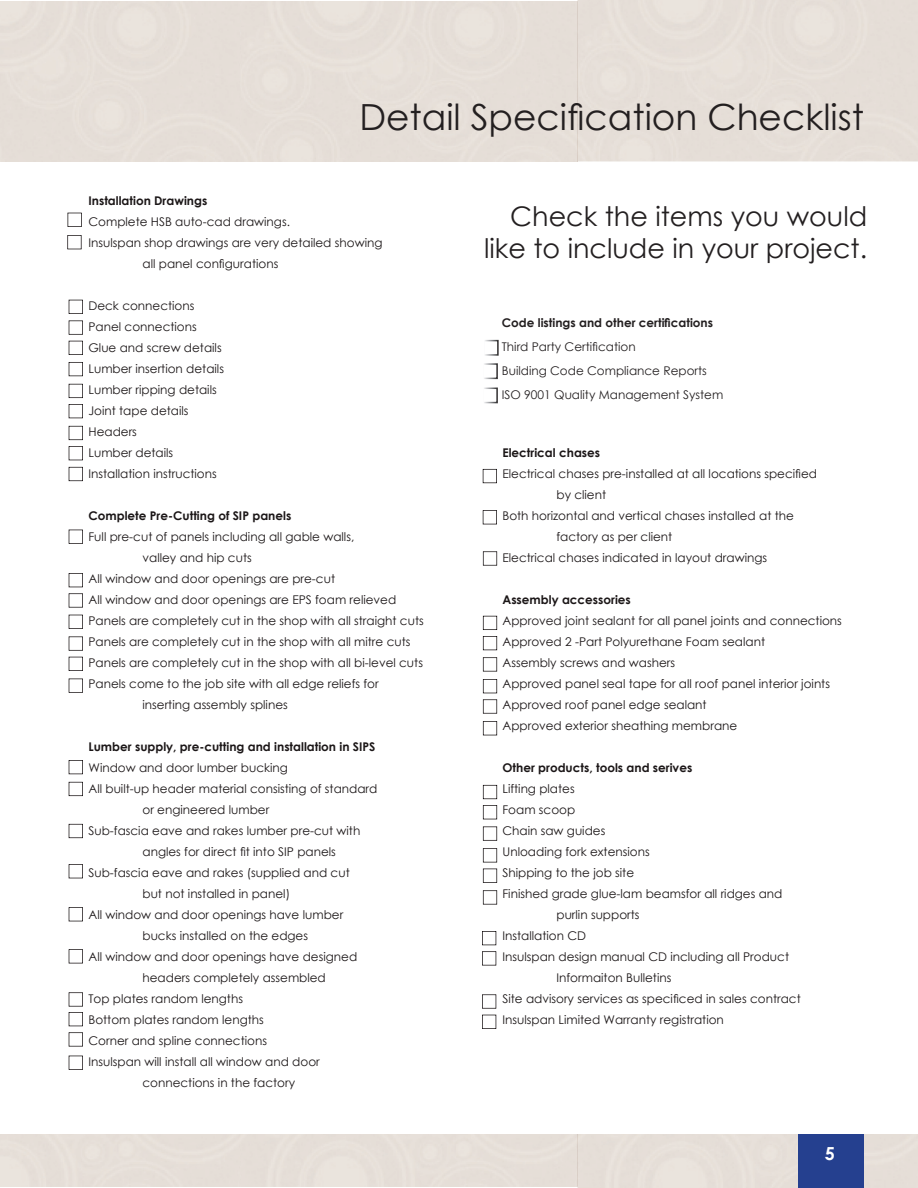
<style>
.page{position:relative;width:918px;height:1188px;background:#fff}
.page>*{position:absolute;margin:0;border:0;box-sizing:border-box;transform-origin:0 0}
.t1{font:36px "Century Gothic";color:#231f20}
.t2{font:27px/32.4px "Century Gothic";color:#231f20;text-align:right}
.t3{font:700 18px "Century Gothic";color:#fff}
.t4{font:12px/21px "Century Gothic";color:#1b1617}
.t5{font:700 12px "Century Gothic";color:#1b1617}
.t6{font:12px/24px "Century Gothic";color:#231f20}
.t7{font:700 12px "Century Gothic";color:#231f20}
</style>
<div class="page">
<img style="left:578px;top:1134px;width:1px;height:53px">
<img style="left:240px;top:1134px;width:1px;height:53px">
<div style="left:798px;top:1134px;width:66px;height:54px;background:#25408f"></div>
<img style="left:578px;top:1px;width:1px;height:160px">
<img style="left:240px;top:1px;width:1px;height:160px">
<svg style="left:68px;top:213px;width:14px;height:14px"></svg>
<svg style="left:67px;top:235px;width:15px;height:14px"></svg>
<svg style="left:69px;top:300px;width:14px;height:14px"></svg>
<svg style="left:69px;top:320px;width:14px;height:15px"></svg>
<svg style="left:69px;top:341px;width:14px;height:14px"></svg>
<svg style="left:69px;top:362px;width:14px;height:14px"></svg>
<svg style="left:69px;top:384px;width:14px;height:14px"></svg>
<svg style="left:69px;top:404px;width:14px;height:14px"></svg>
<svg style="left:69px;top:426px;width:14px;height:14px"></svg>
<svg style="left:69px;top:446px;width:14px;height:14px"></svg>
<svg style="left:69px;top:467px;width:14px;height:14px"></svg>
<svg style="left:69px;top:530px;width:14px;height:14px"></svg>
<svg style="left:69px;top:573px;width:14px;height:14px"></svg>
<svg style="left:69px;top:593px;width:14px;height:15px"></svg>
<svg style="left:69px;top:615px;width:14px;height:14px"></svg>
<svg style="left:69px;top:636px;width:14px;height:15px"></svg>
<svg style="left:69px;top:657px;width:14px;height:14px"></svg>
<svg style="left:69px;top:678px;width:14px;height:15px"></svg>
<svg style="left:69px;top:760px;width:14px;height:14px"></svg>
<svg style="left:69px;top:782px;width:14px;height:14px"></svg>
<svg style="left:69px;top:864px;width:14px;height:14px"></svg>
<svg style="left:69px;top:824px;width:14px;height:14px"></svg>
<svg style="left:69px;top:907px;width:14px;height:14px"></svg>
<svg style="left:69px;top:949px;width:14px;height:14px"></svg>
<svg style="left:69px;top:992px;width:14px;height:34px"></svg>
<svg style="left:69px;top:1032px;width:14px;height:15px"></svg>
<svg style="left:69px;top:1056px;width:14px;height:14px"></svg>
<svg style="left:483px;top:469px;width:14px;height:14px"></svg>
<svg style="left:483px;top:510px;width:14px;height:14px"></svg>
<svg style="left:483px;top:551px;width:14px;height:15px"></svg>
<svg style="left:483px;top:616px;width:14px;height:14px"></svg>
<svg style="left:483px;top:636px;width:14px;height:14px"></svg>
<svg style="left:483px;top:657px;width:14px;height:15px"></svg>
<svg style="left:483px;top:679px;width:14px;height:14px"></svg>
<svg style="left:483px;top:699px;width:14px;height:15px"></svg>
<svg style="left:483px;top:721px;width:14px;height:14px"></svg>
<svg style="left:483px;top:785px;width:14px;height:14px"></svg>
<svg style="left:483px;top:805px;width:14px;height:14px"></svg>
<svg style="left:483px;top:826px;width:14px;height:15px"></svg>
<svg style="left:483px;top:848px;width:14px;height:15px"></svg>
<svg style="left:483px;top:869px;width:14px;height:14px"></svg>
<svg style="left:483px;top:890px;width:14px;height:15px"></svg>
<svg style="left:482px;top:931px;width:14px;height:14px"></svg>
<svg style="left:482px;top:951px;width:14px;height:15px"></svg>
<svg style="left:482px;top:994px;width:14px;height:15px"></svg>
<svg style="left:482px;top:1015px;width:14px;height:14px"></svg>
<div style="left:482px;top:388px;width:16px;height:15px;border:2px solid #fff"></div>
<div style="left:482px;top:363px;width:16px;height:16px;border:2px solid #fff"></div>
<div style="left:483px;top:340px;width:16px;height:16px;border:2px solid #fff"></div>
<h1 class="t1" style="left:359px;top:92px;width:506px">Detail Specification Checklist</h1>
<p class="t5" style="left:89px;top:192px;width:120px">Installation Drawings</p>
<p class="t4" style="left:89px;top:211px;width:203px">Complete HSB auto-cad drawings.</p>
<p class="t4" style="left:89px;top:232px;width:295px">Insulspan shop drawings are very detailed showing</p>
<p class="t4" style="left:142px;top:253px;width:137px">all panel configurations</p>
<p class="t4" style="left:88px;top:295px;width:137px">Deck connections<br>Panel connections<br>Glue and screw details<br>Lumber insertion details<br>Lumber ripping details<br>Joint tape details<br>Headers<br>Lumber details<br>Installation instructions</p>
<p class="t5" style="left:88px;top:507px;width:204px">Complete Pre-Cutting of SIP panels</p>
<p class="t4" style="left:88px;top:526px;width:267px">Full pre-cut of panels including all gable walls,</p>
<p class="t4" style="left:142px;top:547px;width:111px">valley and hip cuts</p>
<p class="t4" style="left:88px;top:568px;width:248px">All window and door openings are pre-cut</p>
<p class="t4" style="left:88px;top:589px;width:309px">All window and door openings are EPS foam relieved</p>
<p class="t4" style="left:88px;top:610px;width:337px">Panels are completely cut in the shop with all straight cuts</p>
<p class="t4" style="left:88px;top:631px;width:324px">Panels are completely cut in the shop with all mitre cuts</p>
<p class="t4" style="left:88px;top:652px;width:336px">Panels are completely cut in the shop with all bi-level cuts</p>
<p class="t4" style="left:88px;top:673px;width:292px">Panels come to the job site with all edge reliefs for</p>
<p class="t4" style="left:142px;top:694px;width:147px">inserting assembly splines</p>
<p class="t5" style="left:88px;top:738px;width:289px">Lumber supply, pre-cutting and installation in SIPS</p>
<p class="t4" style="left:88px;top:757px;width:201px">Window and door lumber bucking</p>
<p class="t4" style="left:88px;top:778px;width:290px">All built-up header material consisting of standard</p>
<p class="t4" style="left:142px;top:799px;width:128px">or engineered lumber</p>
<p class="t4" style="left:88px;top:820px;width:273px">Sub-fascia eave and rakes lumber pre-cut with</p>
<p class="t4" style="left:142px;top:841px;width:195px">angles for direct fit into SIP panels</p>
<p class="t4" style="left:88px;top:862px;width:263px">Sub-fascia eave and rakes (supplied and cut</p>
<p class="t4" style="left:142px;top:883px;width:149px">but not installed in panel)</p>
<p class="t4" style="left:88px;top:904px;width:256px">All window and door openings have lumber</p>
<p class="t4" style="left:142px;top:925px;width:167px">bucks installed on the edges</p>
<p class="t4" style="left:88px;top:946px;width:270px">All window and door openings have designed</p>
<p class="t4" style="left:142px;top:967px;width:185px">headers completely assembled</p>
<p class="t4" style="left:88px;top:988px;width:156px">Top plates random lengths</p>
<p class="t4" style="left:88px;top:1009px;width:177px">Bottom plates random lengths</p>
<p class="t4" style="left:88px;top:1030px;width:180px">Corner and spline connections</p>
<p class="t4" style="left:88px;top:1051px;width:233px">Insulspan will install all window and door</p>
<p class="t4" style="left:142px;top:1072px;width:154px">connections in the factory</p>
<h2 class="t2" style="left:484px;top:200px;width:385px">Check the items you would like to include in your project.</h2>
<p class="t4" style="left:502px;top:211px;width:346px">Insulspan will install bevel material required in the SIP panels</p>
<p class="t5" style="left:502px;top:234px;width:309px">Details of lumber count provided for whole package:</p>
<p class="t7" style="left:502px;top:313px;width:213px">Code listings and other certifications</p>
<p class="t6" style="left:502px;top:334px;width:223px">Third Party Certification<br>Building Code Compliance Reports<br>ISO 9001 Quality Management System</p>
<p class="t4" style="left:502px;top:316px;width:156px">Double top plate<br>Corner connection lumber<br>Valley material<br>Shed dormer plate</p>
<p class="t5" style="left:502px;top:444px;width:99px">Electrical chases</p>
<p class="t4" style="left:502px;top:463px;width:316px">Electrical chases pre-installed at all locations specified</p>
<p class="t4" style="left:556px;top:484px;width:51px">by client</p>
<p class="t4" style="left:502px;top:505px;width:293px">Both horizontal and vertical chases installed at the</p>
<p class="t4" style="left:556px;top:526px;width:117px">factory as per client</p>
<p class="t4" style="left:502px;top:547px;width:266px">Electrical chases indicated in layout drawings</p>
<p class="t5" style="left:502px;top:591px;width:130px">Assembly accessories</p>
<p class="t4" style="left:502px;top:610px;width:341px">Approved joint sealant for all panel joints and connections Approved 2 -Part Polyurethane Foam sealant<br>Assembly screws and washers<br>Approved panel seal tape for all roof panel interior joints Approved roof panel edge sealant<br>Approved exterior sheathing membrane</p>
<p class="t5" style="left:502px;top:759px;width:191px">Other products, tools and serives</p>
<p class="t4" style="left:502px;top:778px;width:74px">Lifting plates</p>
<p class="t4" style="left:502px;top:799px;width:74px">Foam scoop</p>
<p class="t4" style="left:502px;top:820px;width:104px">Chain saw guides</p>
<p class="t4" style="left:502px;top:841px;width:149px">Unloading fork extensions</p>
<p class="t4" style="left:502px;top:862px;width:133px">Shipping to the job site</p>
<p class="t4" style="left:502px;top:883px;width:282px">Finished grade glue-lam beamsfor all ridges and</p>
<p class="t4" style="left:556px;top:904px;width:85px">purlin supports</p>
<p class="t4" style="left:502px;top:925px;width:85px">Installation CD</p>
<p class="t4" style="left:502px;top:946px;width:288px">Insulspan design manual CD including all Product</p>
<p class="t4" style="left:556px;top:967px;width:116px">Informaiton Bulletins</p>
<p class="t4" style="left:502px;top:988px;width:300px">Site advisory services as specificed in sales contract</p>
<p class="t4" style="left:502px;top:1009px;width:223px">Insulspan Limited Warranty registration</p>
<h3 class="t3" style="left:825px;top:1139px;width:12px">5</h3>
</div>
